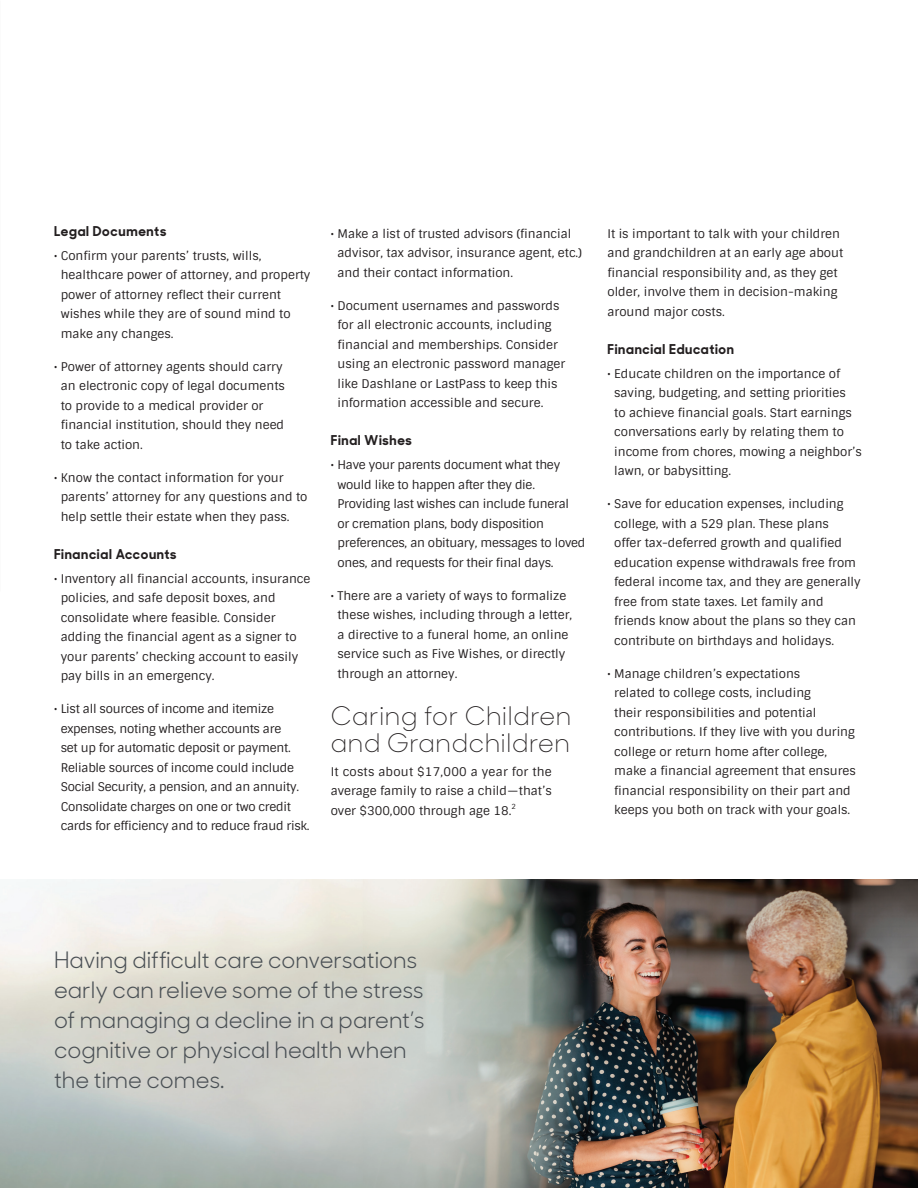
<style>
.page{position:relative;width:918px;height:1188px;background:#fff}
.page>*{position:absolute;margin:0;border:0;box-sizing:border-box;transform-origin:0 0}
.bold_body_copy_subhead{font:300 25.5px/27px "Sharp Sans Display No 1";letter-spacing:.025em;color:#231f20}
.bold_body_copy_subhead-2{font:22.5px/30px "Sharp Sans Display No 1";color:#494f54}
.bold_body_copy_subhead-3{font:700 13.5px "Sharp Sans Display No 1";letter-spacing:.05em;color:#231f20}
.body_copy{font:12px/19.5px "Sintony";color:#231f20}
.body_copy-2{font:12px/19.5px "Sintony";letter-spacing:-.02em;color:#231f20}
.body_copy-3{font:7.05px "Sintony";color:#231f20}
</style>
<div class="page">
<img style="left:0;top:879px;width:918px;height:309px">
<p class="bold_body_copy_subhead-3" style="left:54px;top:220px;width:114px">Legal Documents</p>
<p class="body_copy" style="left:61px;top:246px;width:251px;text-indent:-7px">• Confirm your parents’ trusts, wills, healthcare power of attorney, and property power of attorney reflect their current wishes while they are of sound mind to make any changes.</p>
<p class="body_copy" style="left:61px;top:357px;width:226px;text-indent:-7px">• Power of attorney agents should carry an electronic copy of legal documents to provide to a medical provider or financial institution, should they need to take action.</p>
<p class="body_copy" style="left:61px;top:468px;width:248px;text-indent:-7px">• Know the contact information for your parents’ attorney for any questions and to help settle their estate when they pass.</p>
<p class="bold_body_copy_subhead-3" style="left:54px;top:543px;width:124px">Financial Accounts</p>
<p class="body_copy" style="left:61px;top:569px;width:251px;text-indent:-7px">• Inventory all financial accounts, insurance policies, and safe deposit boxes, and consolidate where feasible. Consider adding the financial agent as a signer to your parents’ checking account to easily pay bills in an emergency.</p>
<p class="body_copy-2" style="left:61px;top:699px;width:250px;text-indent:-7px">• List all sources of income and itemize expenses, noting whether accounts are<br>set up for automatic deposit or payment.<br>Reliable sources of income could include Social Security, a pension, and an annuity.<br>Consolidate charges on one or two credit cards for efficiency and to reduce fraud risk.</p>
<p class="body_copy" style="left:338px;top:224px;width:246px;text-indent:-7px">• Make a list of trusted advisors (financial advisor, tax advisor, insurance agent, etc.) and their contact information.</p>
<p class="body_copy" style="left:338px;top:296px;width:229px;text-indent:-7px">• Document usernames and passwords for all electronic accounts, including financial and memberships. Consider using an electronic password manager like Dashlane or LastPass to keep this information accessible and secure.</p>
<p class="bold_body_copy_subhead-3" style="left:331px;top:429px;width:83px">Final Wishes</p>
<p class="body_copy-2" style="left:338px;top:455px;width:249px;text-indent:-7px">• Have your parents document what they would like to happen after they die.<br>Providing last wishes can include funeral<br>or cremation plans, body disposition preferences, an obituary, messages to loved ones, and requests for their final days.</p>
<p class="body_copy" style="left:338px;top:586px;width:236px;text-indent:-7px">• There are a variety of ways to formalize these wishes, including through a letter, a directive to a funeral home, an online service such as Five Wishes, or directly through an attorney.</p>
<p class="bold_body_copy_subhead" style="left:331px;top:701px;width:242px">Caring for Children and Grandchildren</p>
<p class="body_copy" style="left:331px;top:762px;width:223px;text-align:justify">It costs about $17,000 a year for the average family to raise a child—that’s over $300,000 through age 18.</p>
<p class="body_copy-3" style="left:511px;top:802px;width:6px">2</p>
<p class="body_copy" style="left:608px;top:224px;width:237px">It is important to talk with your children and grandchildren at an early age about financial responsibility and, as they get older, involve them in decision-making around major costs.</p>
<p class="bold_body_copy_subhead-3" style="left:608px;top:338px;width:128px">Financial Education</p>
<p class="body_copy" style="left:614px;top:364px;width:249px;text-indent:-7px">• Educate children on the importance of saving, budgeting, and setting priorities<br>to achieve financial goals. Start earnings conversations early by relating them to income from chores, mowing a neighbor’s lawn, or babysitting.</p>
<p class="body_copy" style="left:614px;top:494px;width:248px;text-indent:-7px">• Save for education expenses, including college, with a 529 plan. These plans<br>offer tax-deferred growth and qualified education expense withdrawals free from federal income tax, and they are generally free from state taxes. Let family and friends know about the plans so they can contribute on birthdays and holidays.</p>
<p class="body_copy" style="left:614px;top:664px;width:243px;text-indent:-7px">• Manage children’s expectations<br>related to college costs, including<br>their responsibilities and potential contributions. If they live with you during college or return home after college, make a financial agreement that ensures financial responsibility on their part and keeps you both on track with your goals.</p>
<p class="bold_body_copy_subhead-2" style="left:54px;top:943px;width:372px">Having difficult care conversations early can relieve some of the stress of managing a decline in a parent’s cognitive or physical health when the time comes.</p>
</div>
